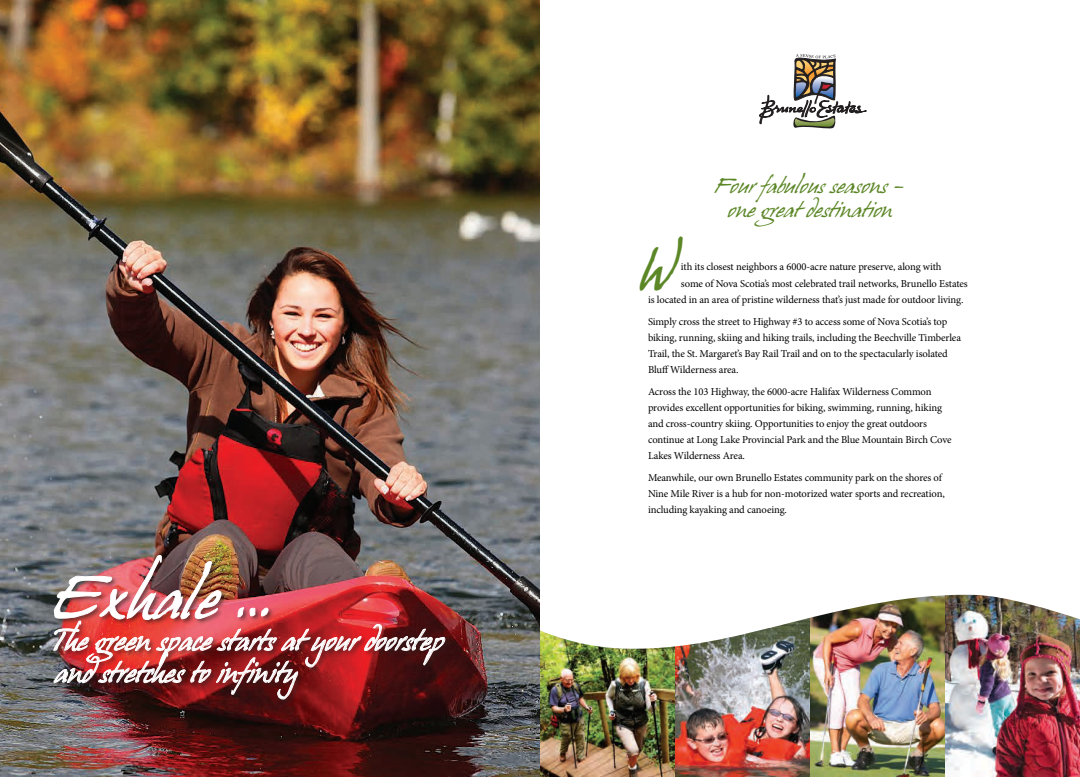
<style>
.page{position:relative;width:1080px;height:777px;background:#fff}
.page>*{position:absolute;margin:0;border:0;box-sizing:border-box;transform-origin:0 0}
.t1{font:60px "Hans Hand";color:#5c8727;scale:.75 1}
.t2{font:56px "Hans Hand";color:#fff}
.t3{font:26px/32px "Hans Hand";color:#fff}
.t4{font:20px/24px "Hans Hand";color:#5c8727;text-align:center}
.t5{font:10.6px/16px "Minion Pro";letter-spacing:-.01em;color:#010101}
</style>
<div class="page">
<svg style="left:759px;top:54px;width:107px;height:74px"></svg>
<img style="left:0;top:0;width:540px;height:776px">
<div style="left:53px;top:553px;width:399px;height:153px;background:#231f20;opacity:.75"></div>
<img style="left:54px;top:555px;width:391px;height:144px">
<img style="left:540px;top:630px;width:135px;height:146px">
<img style="left:675px;top:617px;width:135px;height:159px">
<img style="left:810px;top:594px;width:270px;height:182px">
<h2 class="t2" style="left:54px;top:565px;width:220px">Exhale …</h2>
<h3 class="t3" style="left:54px;top:625px;width:390px">The green space starts at your doorstep and stretches to infinity</h3>
<h3 class="t4" style="left:714px;top:173px;width:193px">Four fabulous seasons – one great destination</h3>
<p class="t5" style="left:681px;top:259px;width:262px">ith its closest neighbors a 6000-acre nature preserve, along with</p>
<p class="t5" style="left:681px;top:275px;width:288px">some of Nova Scotia’s most celebrated trail networks, Brunello Estates</p>
<p class="t5" style="left:648px;top:291px;width:317px">is located in an area of pristine wilderness that’s just made for outdoor living.</p>
<p class="t5" style="left:648px;top:313px;width:315px">Simply cross the street to Highway #3 to access some of Nova Scotia’s top biking, running, skiing and hiking trails, including the Beechville Timberlea Trail, the St. Margaret’s Bay Rail Trail and on to the spectacularly isolated Bluff Wilderness area.</p>
<p class="t5" style="left:648px;top:383px;width:305px">Across the 103 Highway, the 6000-acre Halifax Wilderness Common provides excellent opportunities for biking, swimming, running, hiking and cross-country skiing. Opportunities to enjoy the great outdoors continue at Long Lake Provincial Park and the Blue Mountain Birch Cove Lakes Wilderness Area.</p>
<p class="t5" style="left:648px;top:469px;width:298px">Meanwhile, our own Brunello Estates community park on the shores of<br>Nine Mile River is a hub for non-motorized water sports and recreation, including kayaking and canoeing.</p>
<h1 class="t1" style="left:639px;top:235px;width:48px">W</h1>
</div>
